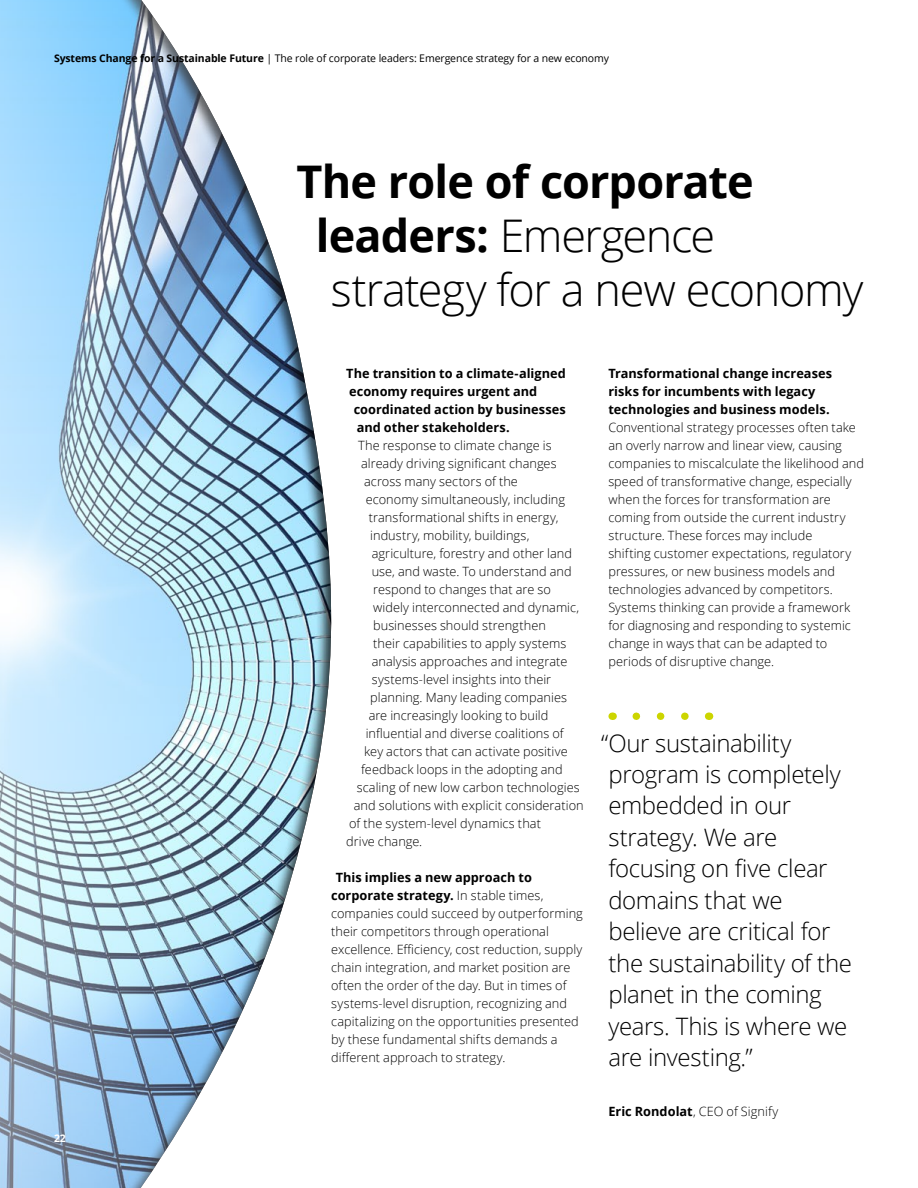
<style>
.page{position:relative;width:918px;height:1188px;background:#fff}
.page>*{position:absolute;margin:0;border:0;box-sizing:border-box;transform-origin:0 0}
.t1{font:300 45px "Open Sans";letter-spacing:-.03em;color:#000}
.t2{font:700 45px "Open Sans";letter-spacing:-.02em;color:#000}
.t3{font:300 24px/31.5px "Open Sans";letter-spacing:-.015em;color:#000}
.t4{font:300 12.75px/18px "Open Sans";letter-spacing:.005em;color:#000}
.t5{font:700 12.75px/18px "Open Sans";letter-spacing:.005em;color:#000}
.t6{font:10.5px "Open Sans";letter-spacing:-.01em;color:#000}
.t7{font:700 10.5px "Open Sans";color:#fff}
.s1{font-weight:700}
</style>
<div class="page">
<svg style="left:636px;top:712px;width:53px;height:8px"></svg>
<div style="left:0;top:0;width:344px;height:1188px;background:#000;opacity:.75"></div>
<p class="t6" style="left:54px;top:51px;width:557px"><span class="s1">Systems Change for a Sustainable Future</span> | The role of corporate leaders: Emergence strategy for a new economy</p>
<h1 class="t2" style="left:296px;top:150px;width:459px">The role of corporate</h1>
<h1 class="t1" style="left:316px;top:205px;width:401px"><span class="s1">leaders:</span> Emergence</h1>
<h1 class="t1" style="left:331px;top:259px;width:534px">strategy for a new economy</h1>
<p class="t7" style="left:54px;top:1131px;width:13px">22</p>
<p class="t5" style="left:346px;top:364px;width:221px">The transition to a climate-aligned</p>
<p class="t5" style="left:349px;top:382px;width:190px">economy requires urgent and</p>
<p class="t5" style="left:354px;top:400px;width:214px">coordinated action by businesses</p>
<p class="t5" style="left:357px;top:418px;width:155px">and other stakeholders.</p>
<p class="t4" style="left:358px;top:436px;width:195px">The response to climate change is</p>
<p class="t4" style="left:361px;top:454px;width:197px">already driving significant changes</p>
<p class="t4" style="left:364px;top:472px;width:155px">across many sectors of the</p>
<p class="t4" style="left:366px;top:490px;width:201px">economy simultaneously, including</p>
<p class="t4" style="left:369px;top:508px;width:191px">transformational shifts in energy,</p>
<p class="t4" style="left:370px;top:526px;width:161px">industry, mobility, buildings,</p>
<p class="t4" style="left:372px;top:544px;width:202px">agriculture, forestry and other land</p>
<p class="t4" style="left:372px;top:562px;width:201px">use, and waste. To understand and</p>
<p class="t4" style="left:373px;top:580px;width:179px">respond to changes that are so</p>
<p class="t4" style="left:373px;top:598px;width:207px">widely interconnected and dynamic,</p>
<p class="t4" style="left:373px;top:616px;width:174px">businesses should strengthen</p>
<p class="t4" style="left:373px;top:634px;width:195px">their capabilities to apply systems</p>
<p class="t4" style="left:372px;top:652px;width:197px">analysis approaches and integrate</p>
<p class="t4" style="left:372px;top:670px;width:181px">systems-level insights into their</p>
<p class="t4" style="left:370px;top:688px;width:198px">planning. Many leading companies</p>
<p class="t4" style="left:369px;top:706px;width:181px">are increasingly looking to build</p>
<p class="t4" style="left:366px;top:724px;width:200px">influential and diverse coalitions of</p>
<p class="t4" style="left:364px;top:742px;width:205px">key actors that can activate positive</p>
<p class="t4" style="left:361px;top:760px;width:203px">feedback loops in the adopting and</p>
<p class="t4" style="left:357px;top:778px;width:225px">scaling of new low carbon technologies</p>
<p class="t4" style="left:354px;top:796px;width:232px">and solutions with explicit consideration</p>
<p class="t4" style="left:349px;top:814px;width:193px">of the system-level dynamics that</p>
<p class="t4" style="left:346px;top:832px;width:78px">drive change.</p>
<p class="t4" style="left:331px;top:868px;width:253px;text-indent:5px"><span class="s1">This implies a new approach to corporate strategy.</span> In stable times, companies could succeed by outperforming their competitors through operational excellence. Efficiency, cost reduction, supply chain integration, and market position are often the order of the day. But in times of systems-level disruption, recognizing and capitalizing on the opportunities presented by these fundamental shifts demands a different approach to strategy.</p>
<p class="t5" style="left:608px;top:364px;width:225px">Transformational change increases risks for incumbents with legacy technologies and business models.</p>
<p class="t4" style="left:608px;top:418px;width:257px">Conventional strategy processes often take an overly narrow and linear view, causing companies to miscalculate the likelihood and speed of transformative change, especially when the forces for transformation are coming from outside the current industry structure. These forces may include<br>shifting customer expectations, regulatory pressures, or new business models and technologies advanced by competitors.<br>Systems thinking can provide a framework for diagnosing and responding to systemic change in ways that can be adapted to periods of disruptive change.</p>
<h2 class="t3" style="left:601px;top:726px;width:252px">“Our sustainability program is completely embedded in our strategy. We are focusing on five clear domains that we believe are critical for the sustainability of the planet in the coming years. This is where we are investing.”</h2>
<p class="t4" style="left:608px;top:1102px;width:172px"><span class="s1">Eric Rondolat</span>, CEO of Signify</p>
</div>
